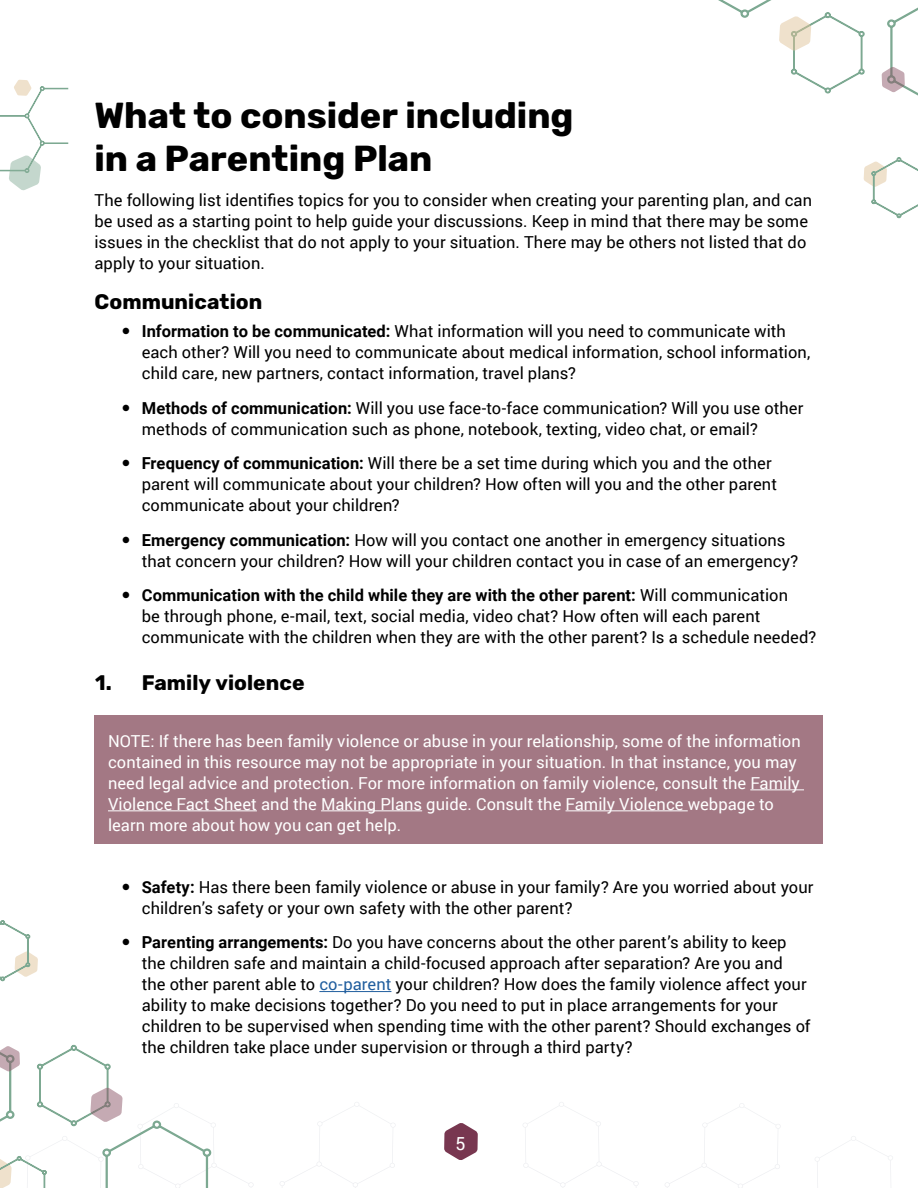
<style>
.page{position:relative;width:918px;height:1188px;background:#fff}
.page>*{position:absolute;margin:0;border:0;box-sizing:border-box;transform-origin:0 0}
.t1{font:700 36px/43.2px "Rubik";color:#000}
.t2{font:700 21px "Rubik";color:#000}
.t3{font:18px "Roboto";color:#fff}
.para_text{font:16.5px/21px "Roboto";letter-spacing:.005em;color:#000}
.para_text-2{font:16.5px/21px "Roboto";letter-spacing:.005em;color:#fff}
.s1{font-weight:700}
.s2{color:#215e9e}
</style>
<div class="page">
<svg style="left:0;top:80px;width:68px;height:111px"></svg>
<svg style="left:523px;top:1102px;width:116px;height:86px"></svg>
<svg style="left:280px;top:1102px;width:116px;height:86px"></svg>
<svg style="left:665px;top:1103px;width:116px;height:85px"></svg>
<svg style="left:815px;top:1136px;width:78px;height:52px"></svg>
<svg style="left:444px;top:1123px;width:34px;height:37px"></svg>
<svg style="left:718px;top:0;width:200px;height:219px"></svg>
<hr style="left:319px;top:991px;width:72px;height:1px;background:#215e9e">
<div style="left:94px;top:716px;width:730px;height:128px;background:#a37884"></div>
<hr style="left:750px;top:789px;width:54px;height:1px;background:#fff">
<hr style="left:108px;top:810px;width:149px;height:1px;background:#fff">
<hr style="left:321px;top:810px;width:101px;height:1px;background:#fff">
<hr style="left:566px;top:810px;width:122px;height:1px;background:#fff">
<svg style="left:0;top:920px;width:254px;height:268px"></svg>
<p class="t1" style="left:94px;top:95px;width:481px">What to consider including in a Parenting Plan</p>
<p class="para_text" style="left:94px;top:189px;width:719px">The following list identifies topics for you to consider when creating your parenting plan, and can be used as a starting point to help guide your discussions. Keep in mind that there may be some issues in the checklist that do not apply to your situation. There may be others not listed that do apply to your situation.</p>
<p class="t2" style="left:94px;top:290px;width:169px">Communication</p>
<p class="para_text" style="left:142px;top:320px;width:670px"><span class="s1">Information to be communicated:</span> What information will you need to communicate with each other? Will you need to communicate about medical information, school information, child care, new partners, contact information, travel plans?</p>
<p class="para_text" style="left:142px;top:397px;width:663px"><span class="s1">Methods of communication:</span> Will you use face-to-face communication? Will you use other methods of communication such as phone, notebook, texting, video chat, or email?</p>
<p class="para_text" style="left:142px;top:452px;width:637px"><span class="s1">Frequency of communication:</span> Will there be a set time during which you and the other parent will communicate about your children? How often will you and the other parent communicate about your children?</p>
<p class="para_text" style="left:142px;top:529px;width:658px"><span class="s1">Emergency communication:</span> How will you contact one another in emergency situations that concern your children? How will your children contact you in case of an emergency?</p>
<p class="para_text" style="left:142px;top:584px;width:676px"><span class="s1">Communication with the child while they are with the other parent:</span> Will communication<br>be through phone, e-mail, text, social media, video chat? How often will each parent communicate with the children when they are with the other parent? Is a schedule needed?</p>
<p class="t2" style="left:95px;top:671px;width:211px">1. Family violence</p>
<p class="para_text-2" style="left:108px;top:730px;width:694px">NOTE: If there has been family violence or abuse in your relationship, some of the information contained in this resource may not be appropriate in your situation. In that instance, you may need legal advice and protection. For more information on family violence, consult the Family Violence Fact Sheet and the Making Plans guide. Consult the Family Violence webpage to learn more about how you can get help.</p>
<p class="para_text" style="left:142px;top:876px;width:673px"><span class="s1">Safety:</span> Has there been family violence or abuse in your family? Are you worried about your children’s safety or your own safety with the other parent?</p>
<p class="para_text" style="left:142px;top:931px;width:670px"><span class="s1">Parenting arrangements:</span> Do you have concerns about the other parent’s ability to keep the children safe and maintain a child-focused approach after separation? Are you and the other parent able to <span class="s2">co-parent</span> your children? How does the family violence affect your ability to make decisions together? Do you need to put in place arrangements for your children to be supervised when spending time with the other parent? Should exchanges of the children take place under supervision or through a third party?</p>
<p class="t3" style="left:455px;top:1131px;width:12px">5</p>
</div>
